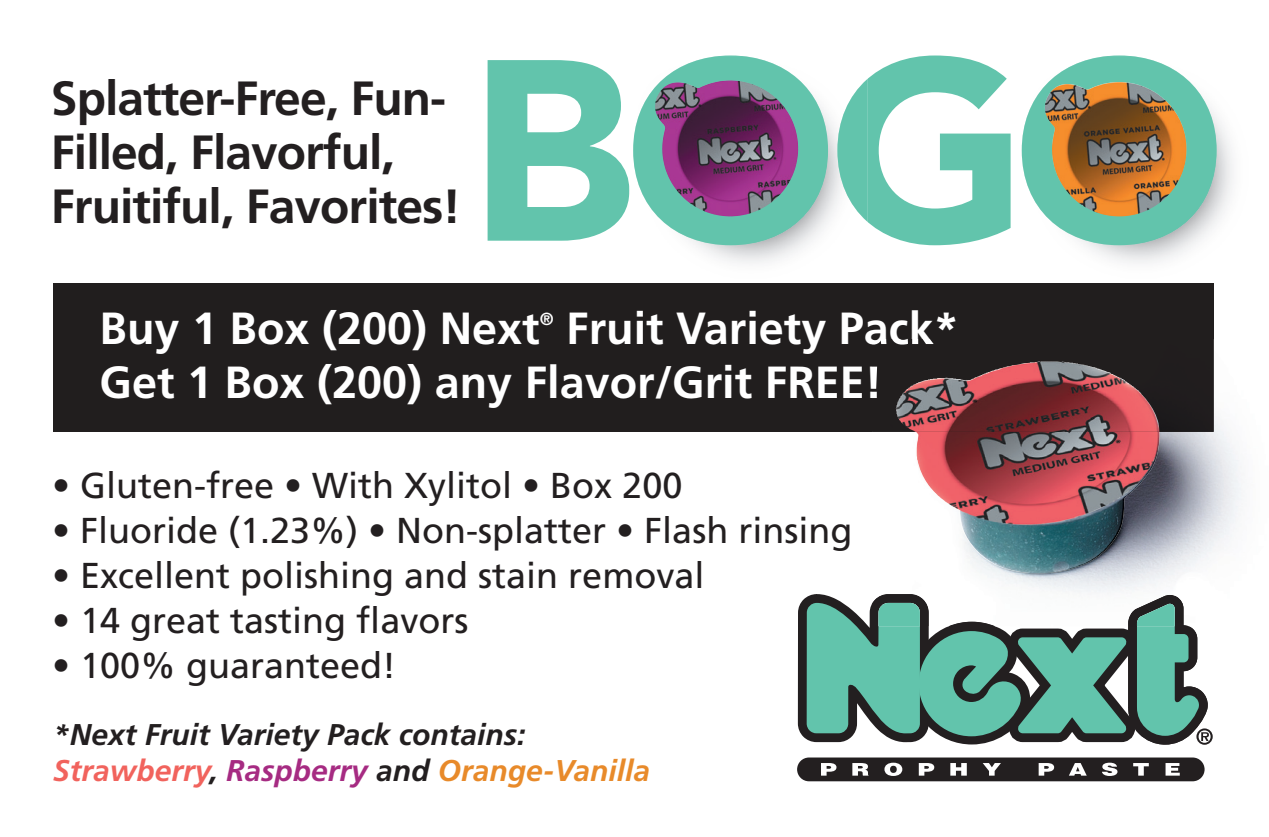
<style>
.page{position:relative;width:1269px;height:837px;background:#fff}
.page>*{position:absolute;margin:0;border:0;box-sizing:border-box;transform-origin:0 0}
.t1{font:700 48px/54px "Frutiger";letter-spacing:-.02em;color:#231f20}
.t2{font:700 45px/54px "Frutiger";color:#fff}
.t3{font:36px "Frutiger";color:#231f20}
.t4{font:italic 700 30px/36px "Frutiger";color:#231f20}
.t5{font:700 17.4px "Frutiger";color:#fff}
.s1{color:#f1635d}
.s2{color:#a62b82}
.s3{color:#e88a2a}
</style>
<div class="page">
<div style="left:53px;top:283px;width:1161px;height:149px;background:#211e1e"></div>
<svg style="left:488px;top:60px;width:142px;height:181px"></svg>
<svg style="left:867px;top:56px;width:144px;height:189px"></svg>
<img style="left:1022px;top:56px;width:195px;height:189px">
<img style="left:1048px;top:82px;width:73px;height:14px">
<img style="left:633px;top:56px;width:195px;height:189px">
<img style="left:837px;top:79px;width:30px;height:143px">
<img style="left:664px;top:80px;width:65px;height:8px">
<div style="left:797px;top:758px;width:408px;height:23px;background:#231f20;border-radius:12px"></div>
<svg style="left:821px;top:763px;width:15px;height:13px"></svg>
<svg style="left:852px;top:763px;width:17px;height:13px"></svg>
<svg style="left:884px;top:763px;width:18px;height:13px"></svg>
<svg style="left:919px;top:763px;width:15px;height:13px"></svg>
<svg style="left:950px;top:763px;width:17px;height:13px"></svg>
<svg style="left:983px;top:763px;width:18px;height:13px"></svg>
<svg style="left:1039px;top:763px;width:15px;height:13px"></svg>
<svg style="left:1069px;top:763px;width:18px;height:13px"></svg>
<svg style="left:1102px;top:763px;width:15px;height:13px"></svg>
<svg style="left:1133px;top:763px;width:16px;height:13px"></svg>
<svg style="left:1166px;top:763px;width:14px;height:13px"></svg>
<svg style="left:798px;top:594px;width:415px;height:151px;background:#659e90"></svg>
<img style="left:929px;top:340px;width:313px;height:286px">
<img style="left:872px;top:340px;width:244px;height:92px">
<img style="left:872px;top:340px;width:87px;height:5px">
<img style="left:872px;top:364px;width:5px;height:44px">
<img style="left:872px;top:594px;width:57px;height:32px">
<img style="left:1128px;top:595px;width:61px;height:31px">
<img style="left:1137px;top:604px;width:38px;height:22px">
<img style="left:949px;top:622px;width:46px;height:4px">
<img style="left:878px;top:603px;width:42px;height:23px">
<img style="left:916px;top:432px;width:244px;height:141px">
<img style="left:896px;top:362px;width:263px;height:70px">
<h1 class="t1" style="left:51px;top:71px;width:412px">Splatter-Free, Fun-<br>Filled, Flavorful,<br>Fruitiful, Favorites!</h1>
<p class="t2" style="left:100px;top:301px;width:442px">Buy 1 Box (200) Next</p>
<p class="t5" style="left:540px;top:309px;width:15px">®</p>
<p class="t2" style="left:100px;top:301px;width:861px;text-indent:467px">Fruit Variety Pack*<br>Get 1 Box (200) any Flavor/Grit FREE!</p>
<p class="t3" style="left:52px;top:465px;width:632px">• Gluten-free • With Xylitol • Box 200</p>
<p class="t3" style="left:52px;top:510px;width:802px">• Fluoride (1.23%) • Non-splatter • Flash rinsing</p>
<p class="t3" style="left:52px;top:555px;width:654px">• Excellent polishing and stain removal</p>
<p class="t3" style="left:52px;top:600px;width:418px">• 14 great tasting flavors</p>
<p class="t3" style="left:52px;top:645px;width:346px">• 100% guaranteed!</p>
<p class="t4" style="left:53px;top:716px;width:598px">*Next Fruit Variety Pack contains:<br><span class="s1">Strawberry</span>, <span class="s2">Raspberry</span> and <span class="s3">Orange-Vanilla</span></p>
</div>
